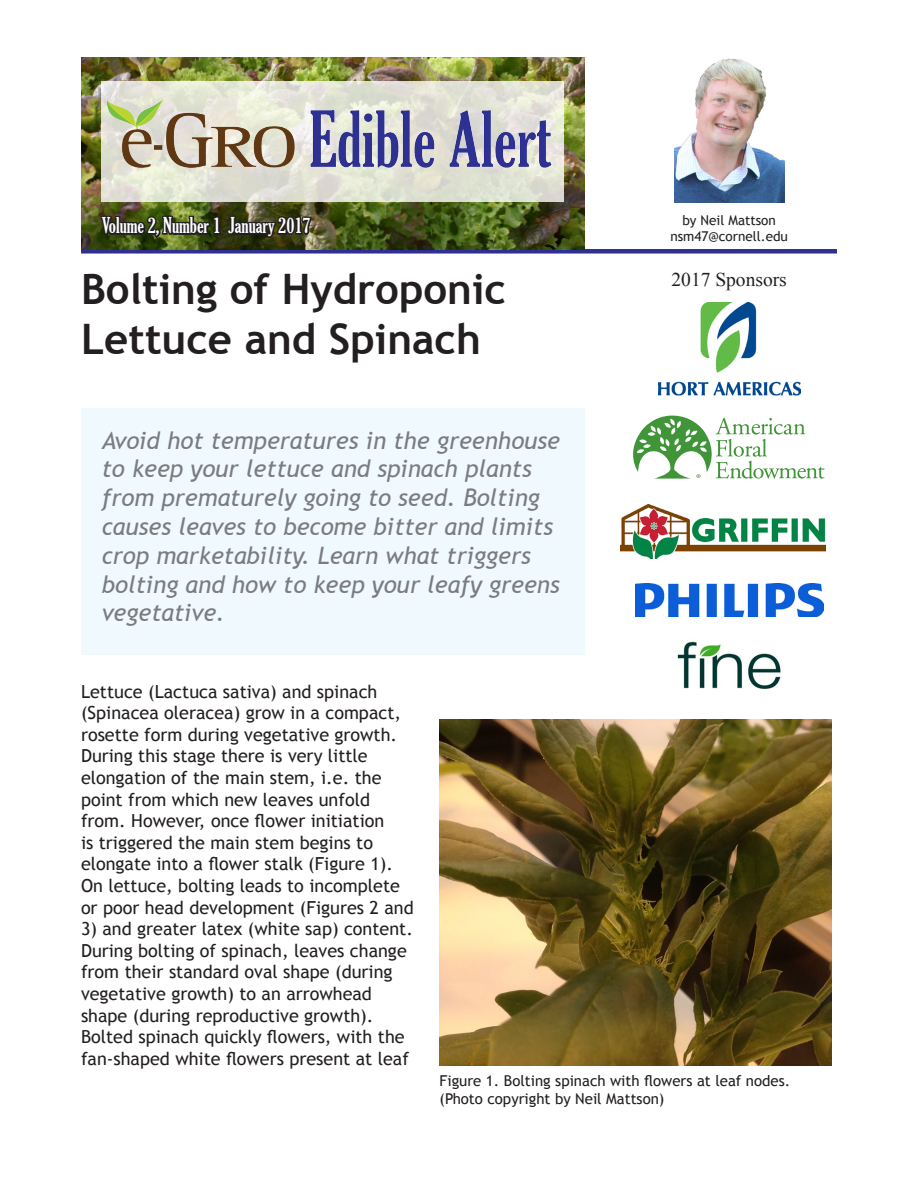
<style>
.page{position:relative;width:918px;height:1188px;background:#fff}
.page>*{position:absolute;margin:0;border:0;box-sizing:border-box;transform-origin:0 0}
.t1{font:700 42px "Trebuchet MS";color:#231f20}
.SGArticleSummary{font:italic 24px/28.8px "Trebuchet MS";color:#7a7c7f}
.t2{font:extra-condensed 21px "Gloucester";color:#fff}
.Subhead_2{font:19.5px "Times New Roman";color:#231f20}
.t3{font:18px/21.6px "Trebuchet MS";color:#231f20}
.t4{font:15px/18px "Trebuchet MS";color:#231f20}
.t5{font:13.5px "Trebuchet MS";color:#231f20}
</style>
<div class="page">
<div style="left:81px;top:249px;width:756px;height:5px;background:#2e3092"></div>
<img style="left:81px;top:58px;width:504px;height:191px">
<img style="left:99px;top:68px;width:215px;height:186px">
<div style="left:81px;top:408px;width:504px;height:247px;background:#f0f9fd"></div>
<svg style="left:102px;top:81px;width:462px;height:121px;background:#e2e3d6"></svg>
<img style="left:106px;top:99px;width:446px;height:91px">
<img style="left:677px;top:641px;width:104px;height:49px">
<svg style="left:633px;top:416px;width:192px;height:63px"></svg>
<img style="left:635px;top:583px;width:188px;height:34px">
<img style="left:658px;top:303px;width:142px;height:93px">
<img style="left:621px;top:505px;width:205px;height:54px">
<img style="left:674px;top:58px;width:110px;height:144px">
<img style="left:440px;top:719px;width:391px;height:347px">
<p class="t2" style="left:102px;top:213px;width:210px">Volume 2, Number 1 January 2017</p>
<p class="t1" style="left:81px;top:263px;width:427px">Bolting of Hydroponic</p>
<p class="t1" style="left:81px;top:313px;width:402px">Lettuce and Spinach</p>
<p class="SGArticleSummary" style="left:102px;top:426px;width:460px">Avoid hot temperatures in the greenhouse to keep your lettuce and spinach plants from prematurely going to seed. Bolting causes leaves to become bitter and limits crop marketability. Learn what triggers bolting and how to keep your leafy greens vegetative.</p>
<p class="t3" style="left:81px;top:681px;width:334px">Lettuce (Lactuca sativa) and spinach (Spinacea oleracea) grow in a compact, rosette form during vegetative growth.<br>During this stage there is very little elongation of the main stem, i.e. the point from which new leaves unfold from. However, once flower initiation<br>is triggered the main stem begins to elongate into a flower stalk (Figure 1).<br>On lettuce, bolting leads to incomplete or poor head development (Figures 2 and</p>
<p class="t3" style="left:81px;top:918px;width:333px">3) and greater latex (white sap) content.<br>During bolting of spinach, leaves change from their standard oval shape (during vegetative growth) to an arrowhead shape (during reproductive growth).<br>Bolted spinach quickly flowers, with the fan-shaped white flowers present at leaf</p>
<p class="t5" style="left:682px;top:212px;width:95px">by Neil Mattson</p>
<p class="t5" style="left:670px;top:228px;width:119px">nsm47@cornell.edu</p>
<p class="Subhead_2" style="left:672px;top:267px;width:117px">2017 Sponsors</p>
<p class="t4" style="left:440px;top:1072px;width:352px">Figure 1. Bolting spinach with flowers at leaf nodes. (Photo copyright by Neil Mattson)</p>
</div>
